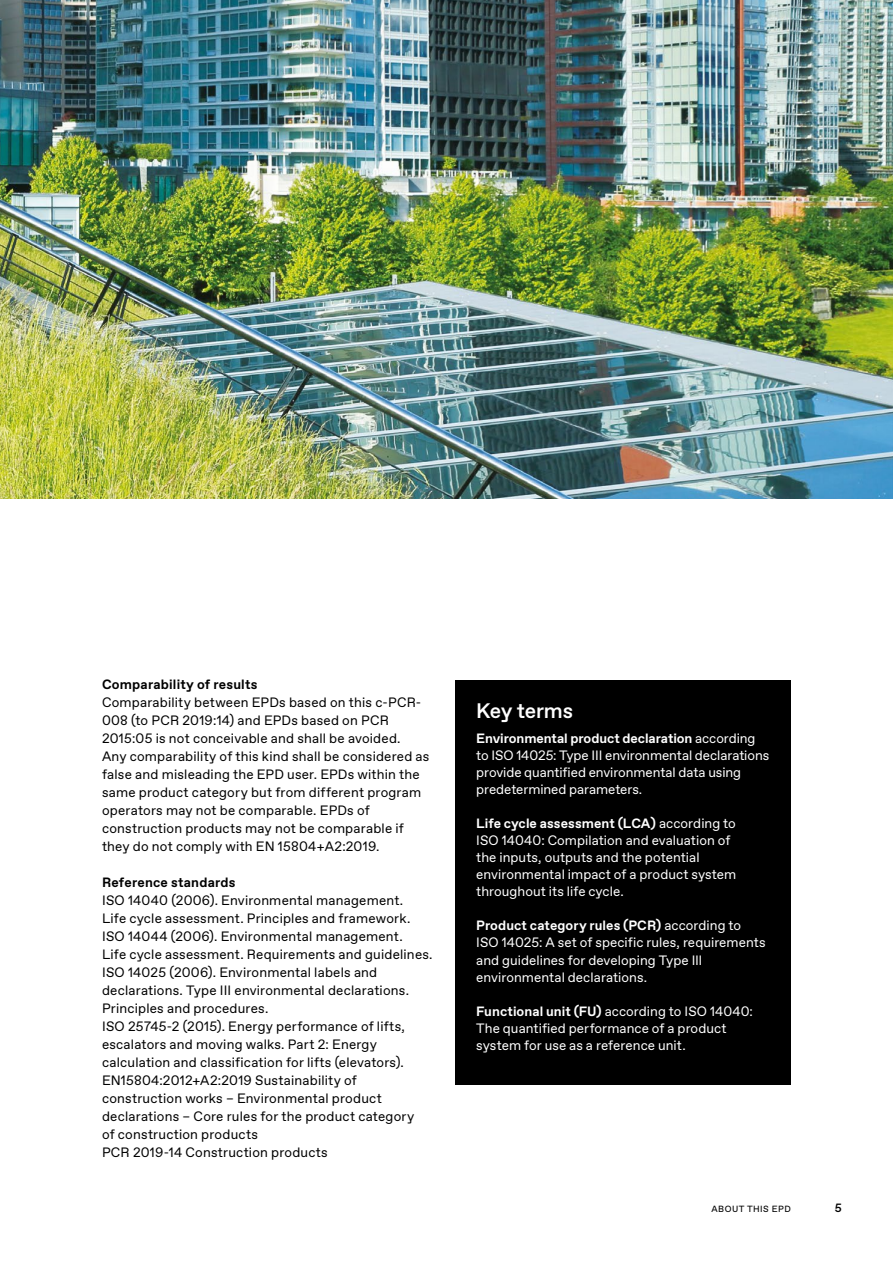
<style>
.page{position:relative;width:893px;height:1263px;background:#fff}
.page>*{position:absolute;margin:0;border:0;box-sizing:border-box;transform-origin:0 0}
.t1{font:500 21px "TKE Type";letter-spacing:-.015em;color:#fff}
.t2{font:13.5px/18px "TKE Type";letter-spacing:.015em;color:#000}
.t3{font:13.5px/17px "TKE Type";letter-spacing:.005em;color:#fff}
.t4{font:700 13.5px "TKE Type";letter-spacing:.015em;color:#000}
.t5{font:500 12px "TKE Type";color:#000}
.t6{font:9px "TKE Type";letter-spacing:.05em;color:#000}
.s1{font-weight:700}
</style>
<div class="page">
<img style="left:0;top:0;width:893px;height:498px">
<div style="left:455px;top:680px;width:336px;height:405px;background:#000"></div>
<p class="t4" style="left:102px;top:676px;width:157px">Comparability of results</p>
<p class="t2" style="left:102px;top:694px;width:329px">Comparability between EPDs based on this c-PCR-008 (to PCR 2019:14) and EPDs based on PCR 2015:05 is not conceivable and shall be avoided.<br>Any comparability of this kind shall be considered as false and misleading the EPD user. EPDs within the same product category but from different program operators may not be comparable. EPDs of construction products may not be comparable if they do not comply with EN 15804+A2:2019.</p>
<p class="t4" style="left:102px;top:874px;width:135px">Reference standards</p>
<p class="t2" style="left:102px;top:892px;width:332px">ISO 14040 (2006). Environmental management.<br>Life cycle assessment. Principles and framework.<br>ISO 14044 (2006). Environmental management.<br>Life cycle assessment. Requirements and guidelines.<br>ISO 14025 (2006). Environmental labels and declarations. Type III environmental declarations.<br>Principles and procedures.<br>ISO 25745-2 (2015). Energy performance of lifts, escalators and moving walks. Part 2: Energy calculation and classification for lifts (elevators).<br>EN15804:2012+A2:2019 Sustainability of construction works – Environmental product declarations – Core rules for the product category<br>of construction products<br>PCR 2019-14 Construction products</p>
<h1 class="t1" style="left:476px;top:698px;width:98px">Key terms</h1>
<p class="t3" style="left:476px;top:730px;width:295px"><span class="s1">Environmental product declaration</span> according to ISO 14025: Type III environmental declarations provide quantified environmental data using predetermined parameters.</p>
<p class="t3" style="left:476px;top:815px;width:262px"><span class="s1">Life cycle assessment (LCA)</span> according to ISO 14040: Compilation and evaluation of the inputs, outputs and the potential environmental impact of a product system throughout its life cycle.</p>
<p class="t3" style="left:476px;top:918px;width:291px"><span class="s1">Product category rules (PCR)</span> according to ISO 14025: A set of specific rules, requirements and guidelines for developing Type Ill environmental declarations.</p>
<p class="t3" style="left:476px;top:1003px;width:278px"><span class="s1">Functional unit (FU)</span> according to ISO 14040:<br>The quantified performance of a product system for use as a reference unit.</p>
<p class="t6" style="left:712px;top:1203px;width:81px">ABOUT THIS EPD</p>
<p class="t5" style="left:835px;top:1201px;width:9px">5</p>
</div>
